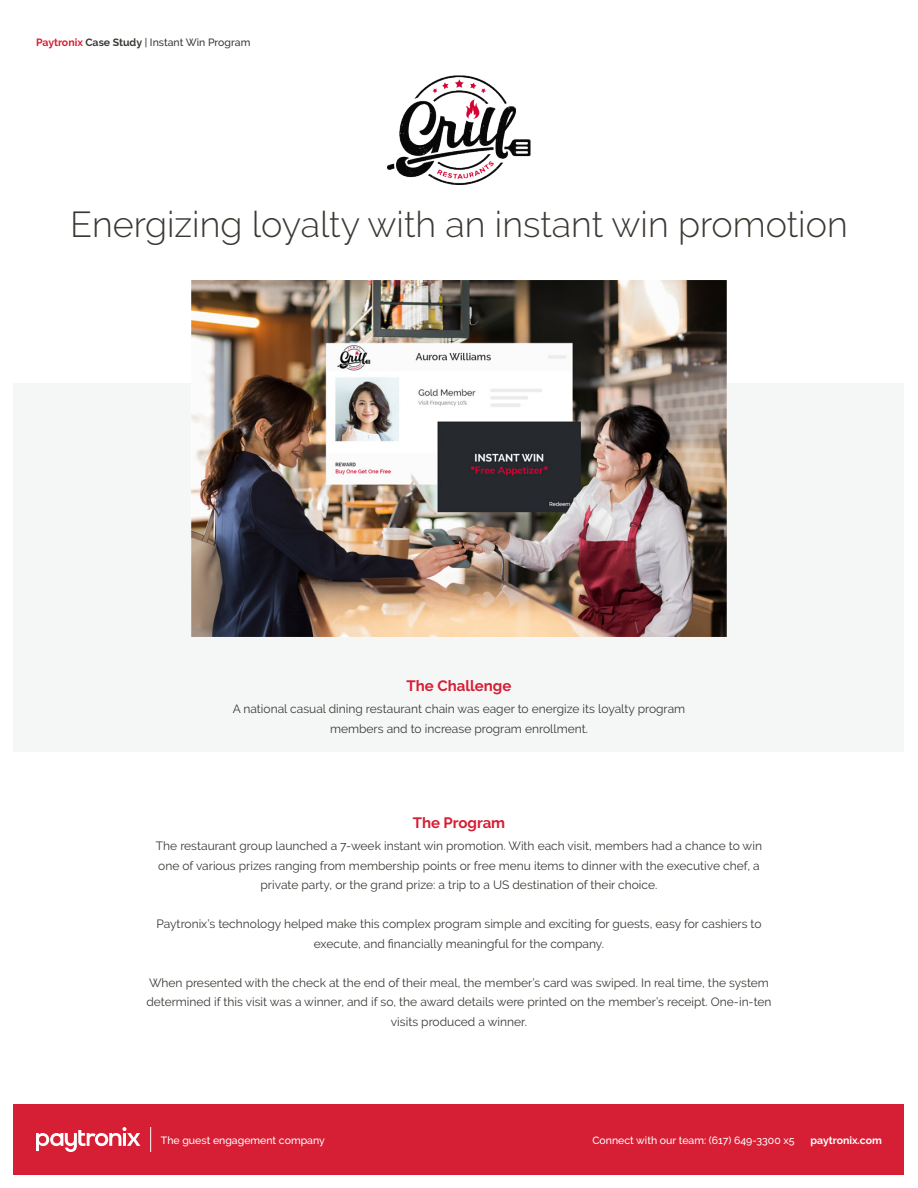
<style>
.page{position:relative;width:918px;height:1188px;background:#fff}
.page>*{position:absolute;margin:0;border:0;box-sizing:border-box;transform-origin:0 0}
.t1{font:300 36px "Raleway";color:#3c3934}
.t2{font:700 15px "Raleway";color:#d61e34}
.t3{font:12px/19.5px "Raleway";color:#3c3934;text-align:center}
.t4{font:500 10.5px "Raleway";color:#fff}
.t5{font:500 10.5px "Raleway";color:#3c3934}
.t6{font:700 10.5px "Raleway";color:#fff}
.s1{font-weight:700;color:#d61e34}
.s2{font-weight:700}
</style>
<div class="page">
<div style="left:14px;top:383px;width:890px;height:369px;background:#f5f7f7"></div>
<div style="left:14px;top:1104px;width:890px;height:70px;background:#d61e34"></div>
<svg style="left:36px;top:1127px;width:104px;height:25px"></svg>
<svg style="left:150px;top:1127px;width:1px;height:25px"></svg>
<img style="left:387px;top:75px;width:144px;height:109px">
<img style="left:192px;top:281px;width:534px;height:355px">
<p class="t5" style="left:36px;top:36px;width:216px"><span class="s1">Paytronix</span> <span class="s2">Case Study</span> | Instant Win Program</p>
<p class="t1" style="left:70px;top:203px;width:779px">Energizing loyalty with an instant win promotion</p>
<p class="t2" style="left:407px;top:677px;width:106px">The Challenge</p>
<p class="t3" style="left:233px;top:699px;width:454px">A national casual dining restaurant chain was eager to energize its loyalty program members and to increase program enrollment.</p>
<p class="t2" style="left:413px;top:814px;width:94px">The Program</p>
<p class="t3" style="left:156px;top:836px;width:608px">The restaurant group launched a 7-week instant win promotion. With each visit, members had a chance to win one of various prizes ranging from membership points or free menu items to dinner with the executive chef, a private party, or the grand prize: a trip to a US destination of their choice.</p>
<p class="t3" style="left:156px;top:914px;width:607px">Paytronix’s technology helped make this complex program simple and exciting for guests, easy for cashiers to execute, and financially meaningful for the company.</p>
<p class="t3" style="left:146px;top:973px;width:627px">When presented with the check at the end of their meal, the member’s card was swiped. In real time, the system determined if this visit was a winner, and if so, the award details were printed on the member’s receipt. One-in-ten visits produced a winner.</p>
<p class="t4" style="left:161px;top:1134px;width:165px">The guest engagement company</p>
<p class="t4" style="left:592px;top:1134px;width:204px">Connect with our team: (617) 649-3300 x5</p>
<p class="t6" style="left:811px;top:1135px;width:73px">paytronix.com</p>
</div>
